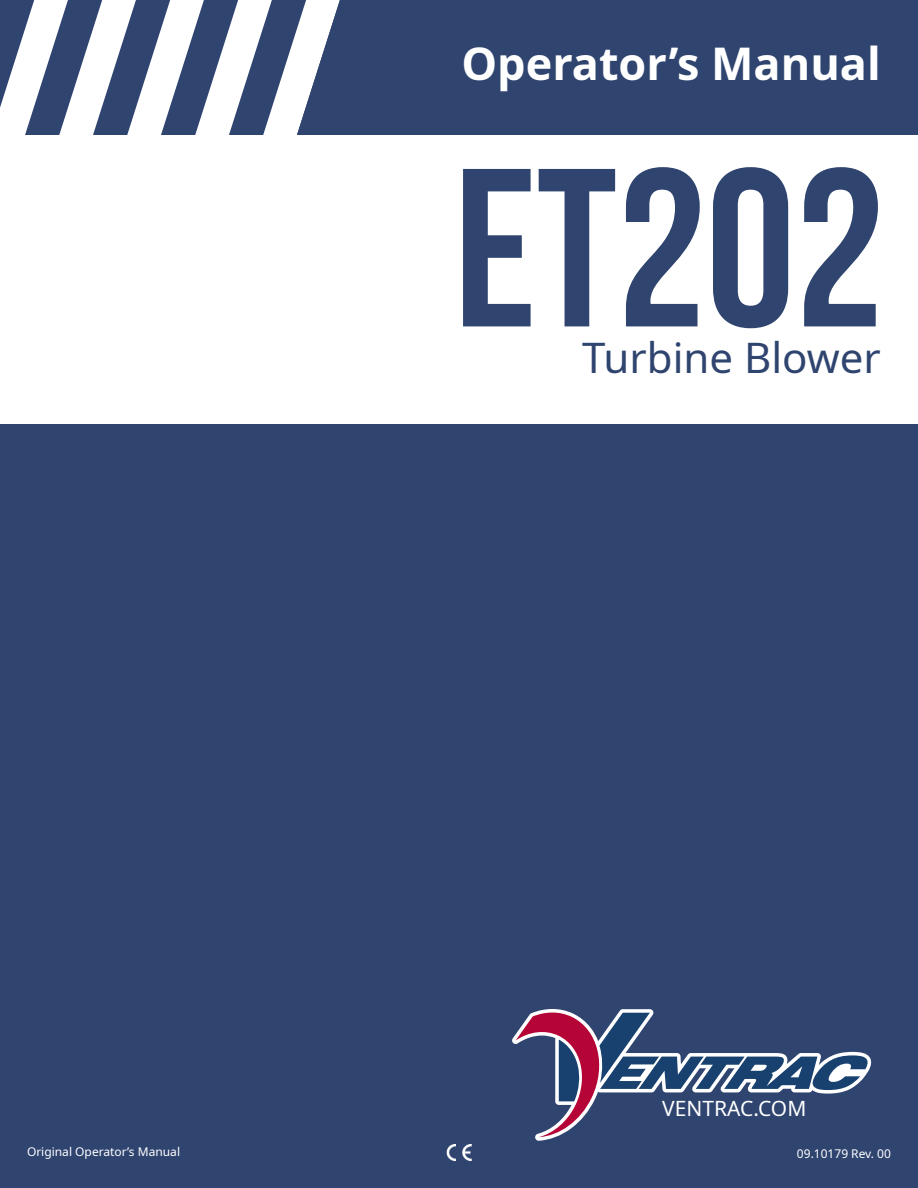
<style>
.page{position:relative;width:918px;height:1188px;background:#fff}
.page>*{position:absolute;margin:0;border:0;box-sizing:border-box;transform-origin:0 0}
.t1{font:700 225px "Bebas Neue";color:#2f446f}
.t2{font:700 45px "Noto Sans";color:#fff}
.t3{font:42px "Noto Sans";color:#2f446f}
.t4{font:21px "Noto Sans";color:#fff}
.t5{font:12px "Noto Sans";color:#fff}
</style>
<div class="page">
<div style="left:0;top:424px;width:918px;height:764px;background:#2f446f"></div>
<svg style="left:0;top:0;width:321px;height:135px"></svg>
<div style="left:321px;top:0;width:597px;height:135px;background:#2f446f"></div>
<svg style="left:512px;top:1009px;width:141px;height:132px"></svg>
<svg style="left:516px;top:1011px;width:356px;height:126px"></svg>
<img style="left:447px;top:1144px;width:24px;height:17px">
<h2 class="t2" style="left:461px;top:32px;width:421px">Operator’s Manual</h2>
<h1 class="t1" style="left:454px;top:125px;width:432px">ET202</h1>
<h3 class="t3" style="left:582px;top:328px;width:300px">Turbine Blower</h3>
<h3 class="t4" style="left:662px;top:1093px;width:146px">VENTRAC.COM</h3>
<p class="t5" style="left:27px;top:1143px;width:155px">Original Operator’s Manual</p>
<p class="t5" style="left:797px;top:1146px;width:96px">09.10179 Rev. 00</p>
</div>
